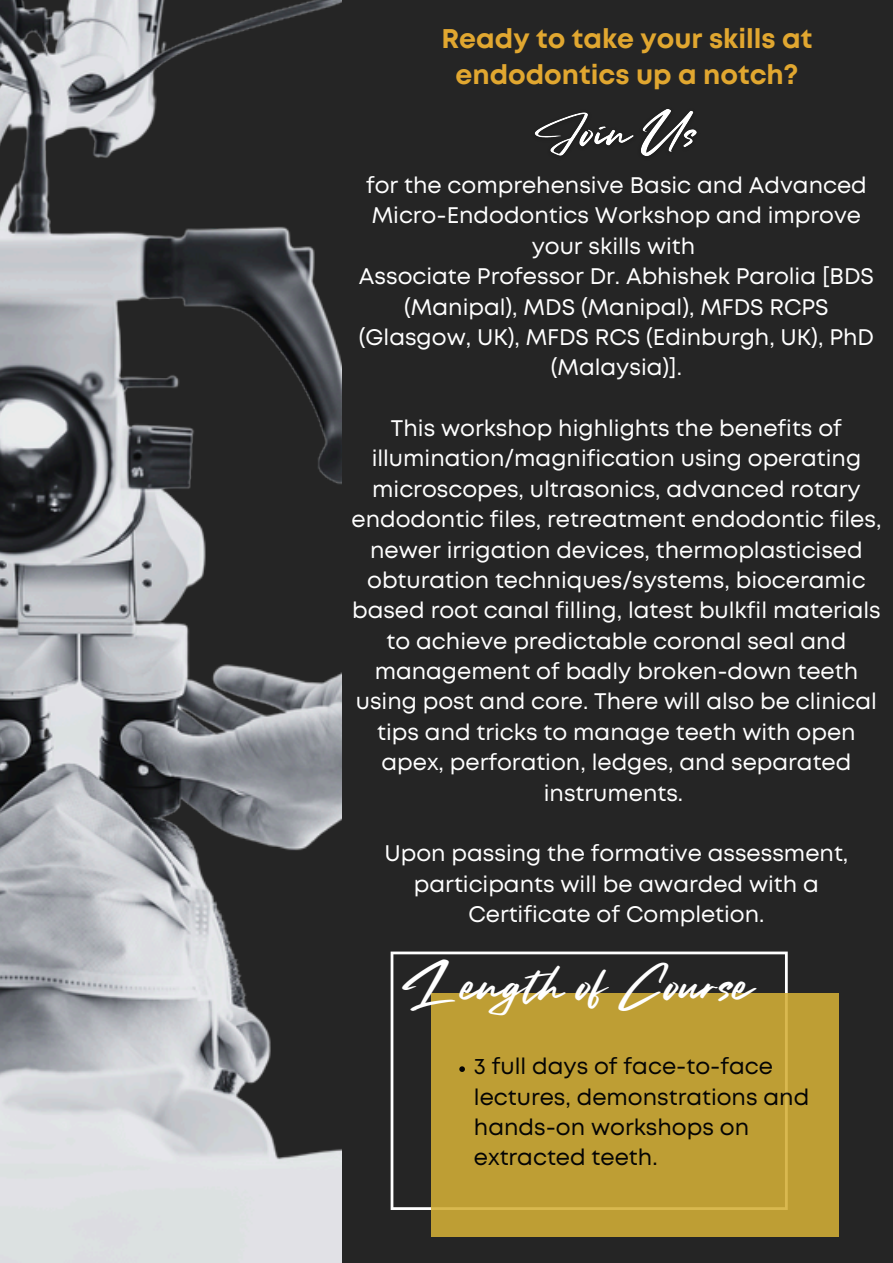
<style>
.page{position:relative;width:893px;height:1263px;background:#252525}
.page>*{position:absolute;margin:0;border:0;box-sizing:border-box;transform-origin:0 0}
.t1{font:30.08px "Smooth Fantasy";color:#fff}
.t2{font:700 27px/36px "Mont";color:#e1a730;text-align:center}
.t3{font:22.5px/30.4px "Mont";color:#fff;text-align:center}
.t4{font:22.5px/30.4px "Mont";color:#000}
</style>
<div class="page">
<img style="left:0;top:0;width:341px;height:1263px">
<svg style="left:390px;top:951px;width:397px;height:259px"></svg>
<div style="left:431px;top:993px;width:407px;height:243px;background:#be9e34"></div>
<svg style="left:459px;top:1066px;width:6px;height:6px"></svg>
<img style="left:534px;top:109px;width:163px;height:47px">
<h1 class="t2" style="left:441px;top:23px;width:372px">Ready to take your skills at endodontics up a notch?</h1>
<p class="t3" style="left:366px;top:172px;width:502px">for the comprehensive Basic and Advanced<br>Micro-Endodontics Workshop and improve your skills with</p>
<p class="t3" style="left:359px;top:263px;width:516px">Associate Professor Dr. Abhishek Parolia [BDS (Manipal), MDS (Manipal), MFDS RCPS (Glasgow, UK), MFDS RCS (Edinburgh, UK), PhD (Malaysia)].</p>
<p class="t3" style="left:351px;top:415px;width:531px">This workshop highlights the benefits of illumination/magnification using operating microscopes, ultrasonics, advanced rotary endodontic files, retreatment endodontic files, newer irrigation devices, thermoplasticised obturation techniques/systems, bioceramic based root canal filling, latest bulkfil materials to achieve predictable coronal seal and management of badly broken-down teeth using post and core. There will also be clinical tips and tricks to manage teeth with open apex, perforation, ledges, and separated instruments.</p>
<p class="t3" style="left:384px;top:840px;width:465px">Upon passing the formative assessment, participants will be awarded with a<br>Certificate of Completion.</p>
<h2 class="t1" style="left:403px;top:980px;width:351px">Length of Course</h2>
<p class="t4" style="left:474px;top:1053px;width:337px">3 full days of face-to-face lectures, demonstrations and hands-on workshops on extracted teeth.</p>
</div>
